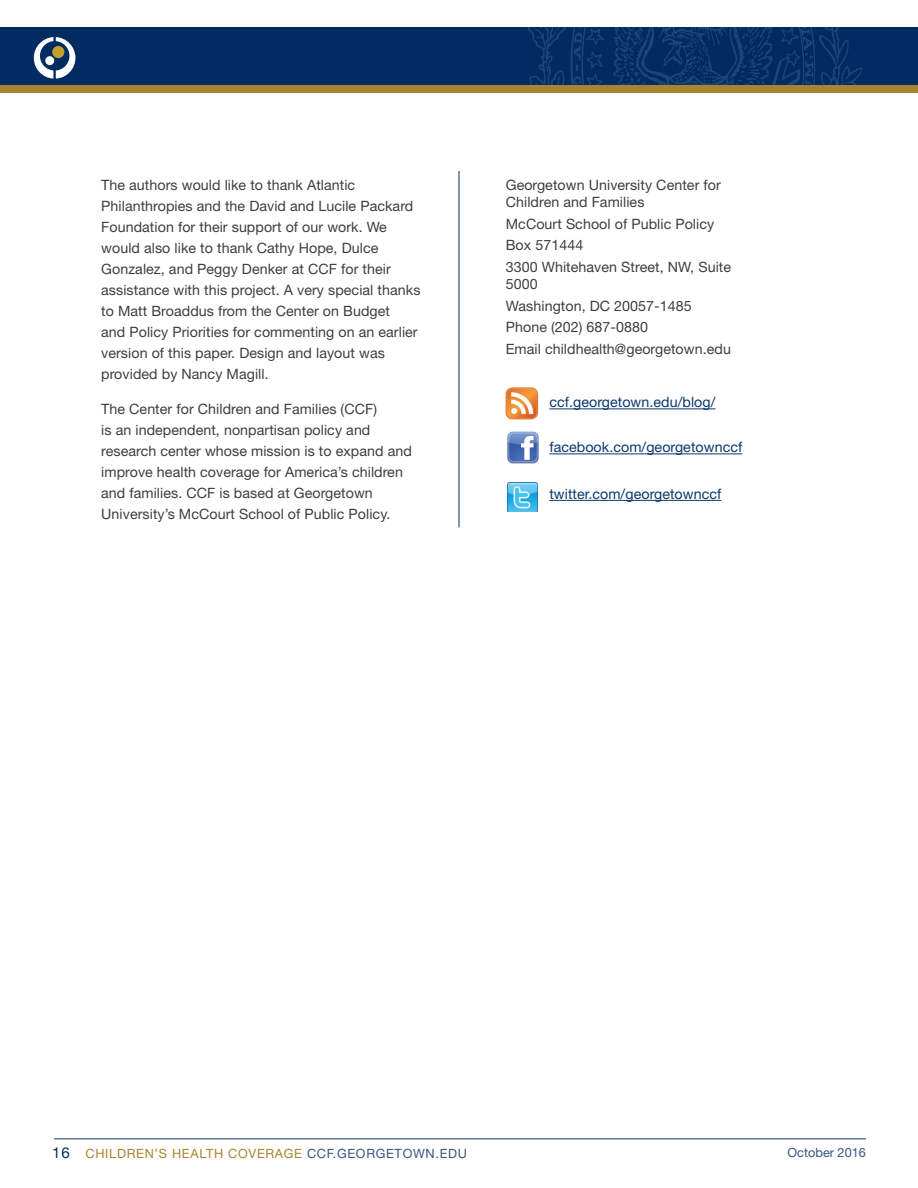
<style>
.page{position:relative;width:918px;height:1188px;background:#fff}
.page>*{position:absolute;margin:0;border:0;box-sizing:border-box;transform-origin:0 0}
.body_copy{font:14.25px/21px "Helvetica Neue LT Std";letter-spacing:.005em;color:#3e3e3f}
.info_copy{font:14.25px/17.1px "Helvetica Neue LT Std";letter-spacing:.005em;color:#3e3e3f}
.body_copy-2{font:14.25px "Helvetica Neue LT Std";letter-spacing:.005em;color:#0a396d}
.t1{font:12.75px "Helvetica Neue LT Std";letter-spacing:.055em;color:#a9842f}
.t2{font:12.75px "Helvetica Neue LT Std";color:#375586}
.s1{font-size:15px;color:#002c62}
.s2{color:#375586}
</style>
<div class="page">
<hr style="left:54px;top:1139px;width:812px;height:1px;background:#0a396d">
<img style="left:0;top:27px;width:918px;height:59px">
<div style="left:25px;top:32px;width:59px;height:52px;background:#002c62"></div>
<svg style="left:34px;top:37px;width:41px;height:42px"></svg>
<div style="left:0;top:86px;width:918px;height:7px;background:#a9842f"></div>
<hr style="left:549px;top:409px;width:167px;height:1px;background:#0a396d">
<hr style="left:549px;top:454px;width:193px;height:1px;background:#0a396d">
<hr style="left:549px;top:500px;width:172px;height:1px;background:#0a396d">
<img style="left:508px;top:483px;width:29px;height:29px">
<img style="left:507px;top:432px;width:32px;height:32px">
<img style="left:506px;top:387px;width:33px;height:33px">
<hr style="left:459px;top:171px;width:1px;height:356px;background:#002c62">
<p class="body_copy" style="left:101px;top:174px;width:321px">The authors would like to thank Atlantic Philanthropies and the David and Lucile Packard Foundation for their support of our work. We would also like to thank Cathy Hope, Dulce Gonzalez, and Peggy Denker at CCF for their assistance with this project. A very special thanks to Matt Broaddus from the Center on Budget<br>and Policy Priorities for commenting on an earlier version of this paper. Design and layout was provided by Nancy Magill.</p>
<p class="body_copy" style="left:101px;top:398px;width:312px">The Center for Children and Families (CCF)<br>is an independent, nonpartisan policy and research center whose mission is to expand and improve health coverage for America’s children and families. CCF is based at Georgetown University’s McCourt School of Public Policy.</p>
<p class="info_copy" style="left:506px;top:176px;width:217px">Georgetown University Center for<br>Children and Families</p>
<p class="info_copy" style="left:506px;top:215px;width:210px">McCourt School of Public Policy</p>
<p class="info_copy" style="left:506px;top:237px;width:79px">Box 571444</p>
<p class="info_copy" style="left:506px;top:258px;width:227px">3300 Whitehaven Street, NW, Suite<br>5000</p>
<p class="info_copy" style="left:506px;top:297px;width:187px">Washington, DC 20057-1485</p>
<p class="info_copy" style="left:506px;top:319px;width:144px">Phone (202) 687-0880</p>
<p class="info_copy" style="left:506px;top:340px;width:227px">Email childhealth@georgetown.edu</p>
<p class="body_copy-2" style="left:549px;top:394px;width:168px">ccf.georgetown.edu/blog/</p>
<p class="body_copy-2" style="left:549px;top:439px;width:194px">facebook.com/georgetownccf</p>
<p class="body_copy-2" style="left:549px;top:485px;width:174px">twitter.com/georgetownccf</p>
<p class="t1" style="left:52px;top:1146px;width:416px"><span class="s1">16</span> CHILDREN’S HEALTH COVERAGE <span class="s2">CCF.GEORGETOWN.EDU</span></p>
<p class="t2" style="left:788px;top:1145px;width:80px">October 2016</p>
</div>
